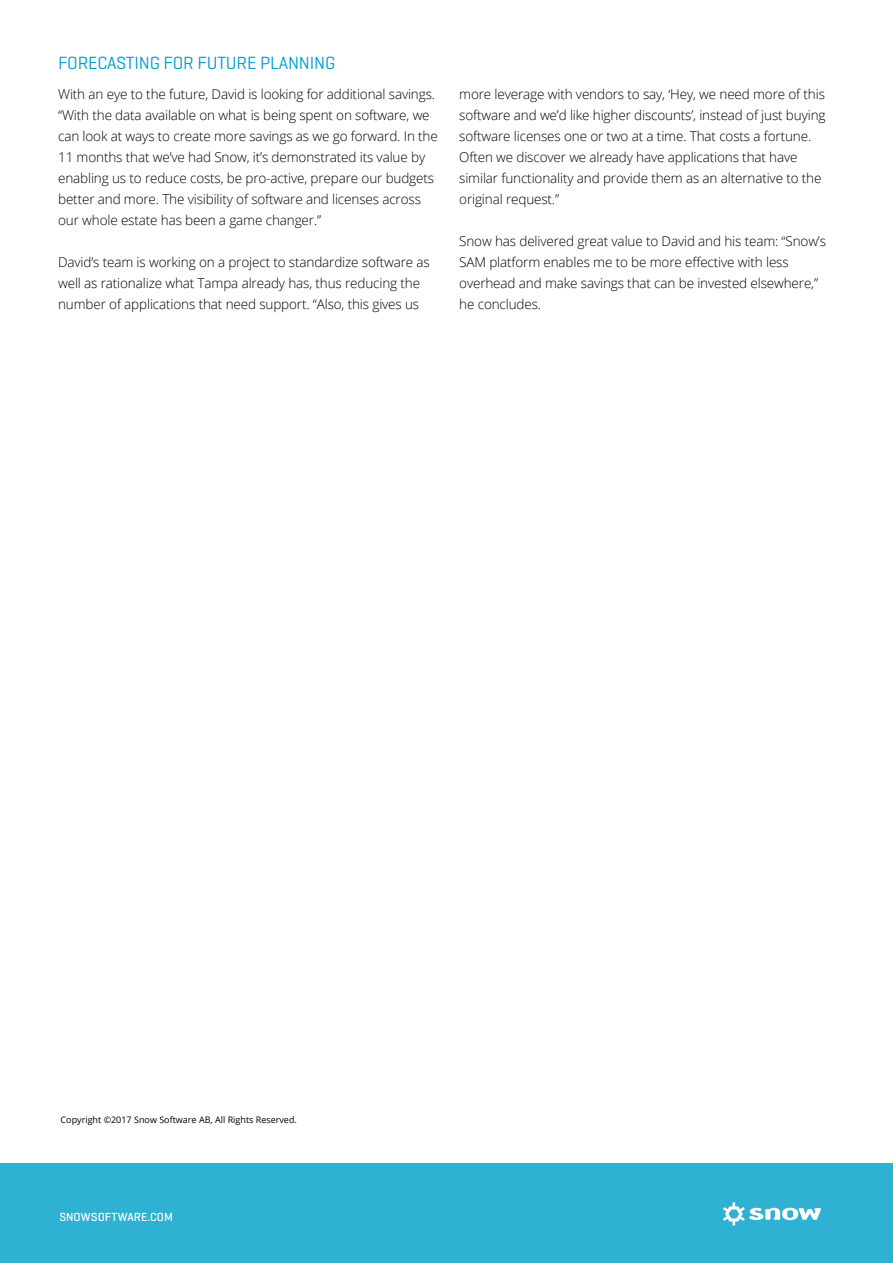
<style>
.page{position:relative;width:893px;height:1263px;background:#fff}
.page>*{position:absolute;margin:0;border:0;box-sizing:border-box;transform-origin:0 0}
.t1{font:18px "Geogrotesque";letter-spacing:-.01em;color:#009ed1}
.t2{font:300 13.5px/21px "Open Sans";letter-spacing:-.01em;color:#000}
.t3{font:500 12px "Geogrotesque";color:#fff}
.t4{font:9px "Open Sans";color:#000}
</style>
<div class="page">
<div style="left:0;top:1163px;width:893px;height:100px;background:#2fb1d3"></div>
<svg style="left:723px;top:1202px;width:98px;height:23px"></svg>
<h1 class="t1" style="left:58px;top:52px;width:279px">FORECASTING FOR FUTURE PLANNING</h1>
<p class="t2" style="left:58px;top:83px;width:381px">With an eye to the future, David is looking for additional savings. “With the data available on what is being spent on software, we can look at ways to create more savings as we go forward. In the 11 months that we’ve had Snow, it’s demonstrated its value by enabling us to reduce costs, be pro-active, prepare our budgets better and more. The visibility of software and licenses across our whole estate has been a game changer.”</p>
<p class="t2" style="left:58px;top:251px;width:373px">David’s team is working on a project to standardize software as well as rationalize what Tampa already has, thus reducing the number of applications that need support. “Also, this gives us</p>
<p class="t2" style="left:459px;top:83px;width:368px">more leverage with vendors to say, ‘Hey, we need more of this software and we’d like higher discounts’, instead of just buying software licenses one or two at a time. That costs a fortune.<br>Often we discover we already have applications that have similar functionality and provide them as an alternative to the original request.”</p>
<p class="t2" style="left:459px;top:230px;width:368px">Snow has delivered great value to David and his team: “Snow’s SAM platform enables me to be more effective with less overhead and make savings that can be invested elsewhere,” he concludes.</p>
<p class="t4" style="left:61px;top:1113px;width:238px">Copyright ©2017 Snow Software AB, All Rights Reserved.</p>
<p class="t3" style="left:60px;top:1209px;width:115px">SNOWSOFTWARE.COM</p>
</div>
